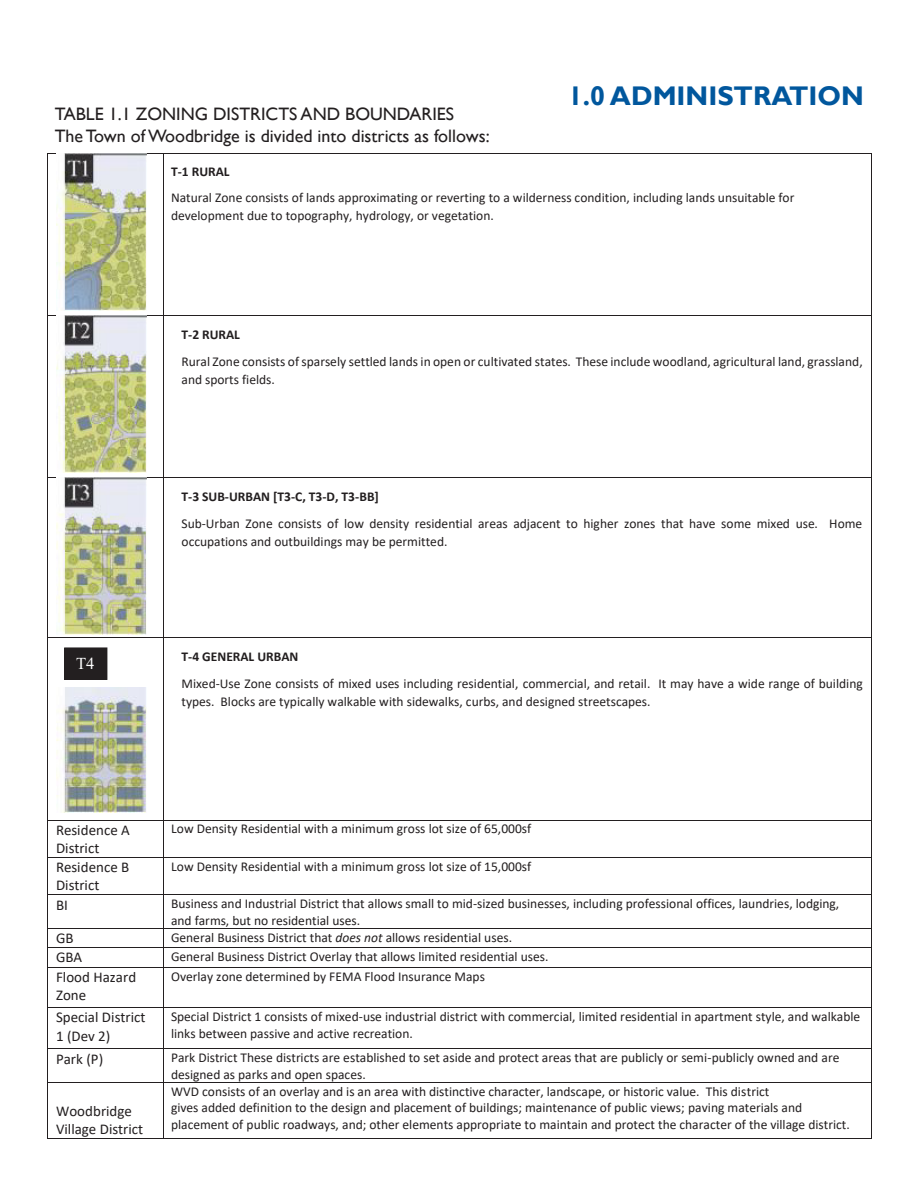
<style>
.page{position:relative;width:918px;height:1188px;background:#fff}
.page>*{position:absolute;margin:0;border:0;box-sizing:border-box;transform-origin:0 0}
.t1{font:700 27px "Gill Sans";color:#01579d}
.t2{font:18px "Gill Sans";color:#231f20}
.t3{font:16.5px "Times New Roman";color:#fff}
.t4{font:15px/18.3px "Calibri";color:#221e1f}
.t5{font:13.5px/16.5px "Calibri";color:#221e1f}
.t6{font:13.5px/27px "Calibri";color:#231f20}
.s1{font-weight:700;color:#221e1f}
.s2{font-style:italic}
</style>
<div class="page">
<hr style="left:48px;top:153px;width:115px;height:1px;background:#231f20">
<hr style="left:163px;top:153px;width:708px;height:1px;background:#231f20">
<hr style="left:48px;top:154px;width:1px;height:161px;background:#231f20">
<hr style="left:163px;top:154px;width:1px;height:161px;background:#231f20">
<hr style="left:871px;top:154px;width:1px;height:161px;background:#231f20">
<hr style="left:48px;top:315px;width:115px;height:1px;background:#231f20">
<hr style="left:163px;top:315px;width:708px;height:1px;background:#231f20">
<hr style="left:48px;top:316px;width:1px;height:161px;background:#231f20">
<hr style="left:163px;top:316px;width:1px;height:161px;background:#231f20">
<hr style="left:871px;top:316px;width:1px;height:161px;background:#231f20">
<hr style="left:48px;top:477px;width:115px;height:1px;background:#231f20">
<hr style="left:163px;top:477px;width:708px;height:1px;background:#231f20">
<hr style="left:48px;top:478px;width:1px;height:159px;background:#231f20">
<hr style="left:163px;top:478px;width:1px;height:159px;background:#231f20">
<hr style="left:871px;top:478px;width:1px;height:159px;background:#231f20">
<hr style="left:48px;top:637px;width:115px;height:1px;background:#231f20">
<hr style="left:163px;top:637px;width:708px;height:1px;background:#231f20">
<hr style="left:48px;top:638px;width:1px;height:182px;background:#231f20">
<hr style="left:163px;top:638px;width:1px;height:182px;background:#231f20">
<hr style="left:871px;top:638px;width:1px;height:182px;background:#231f20">
<hr style="left:48px;top:820px;width:115px;height:1px;background:#231f20">
<hr style="left:163px;top:820px;width:708px;height:1px;background:#231f20">
<hr style="left:48px;top:820px;width:1px;height:37px;background:#231f20">
<hr style="left:163px;top:820px;width:1px;height:37px;background:#231f20">
<hr style="left:871px;top:820px;width:1px;height:37px;background:#231f20">
<hr style="left:48px;top:857px;width:115px;height:1px;background:#231f20">
<hr style="left:163px;top:857px;width:708px;height:1px;background:#231f20">
<hr style="left:48px;top:858px;width:1px;height:36px;background:#231f20">
<hr style="left:163px;top:858px;width:1px;height:36px;background:#231f20">
<hr style="left:871px;top:858px;width:1px;height:36px;background:#231f20">
<hr style="left:48px;top:894px;width:115px;height:1px;background:#231f20">
<hr style="left:163px;top:894px;width:708px;height:1px;background:#231f20">
<hr style="left:48px;top:895px;width:1px;height:33px;background:#231f20">
<hr style="left:163px;top:895px;width:1px;height:33px;background:#231f20">
<hr style="left:871px;top:895px;width:1px;height:33px;background:#231f20">
<hr style="left:48px;top:928px;width:115px;height:1px;background:#231f20">
<hr style="left:163px;top:928px;width:708px;height:1px;background:#231f20">
<hr style="left:48px;top:947px;width:115px;height:1px;background:#231f20">
<hr style="left:163px;top:947px;width:708px;height:1px;background:#231f20">
<hr style="left:48px;top:967px;width:115px;height:1px;background:#231f20">
<svg style="left:163px;top:929px;width:1px;height:38px"></svg>
<hr style="left:163px;top:967px;width:708px;height:1px;background:#231f20">
<svg style="left:871px;top:928px;width:1px;height:40px"></svg>
<hr style="left:48px;top:968px;width:1px;height:39px;background:#231f20">
<hr style="left:163px;top:968px;width:1px;height:39px;background:#231f20">
<hr style="left:871px;top:968px;width:1px;height:39px;background:#231f20">
<hr style="left:48px;top:1007px;width:115px;height:1px;background:#231f20">
<hr style="left:163px;top:1007px;width:708px;height:1px;background:#231f20">
<hr style="left:48px;top:1008px;width:1px;height:41px;background:#231f20">
<hr style="left:163px;top:1008px;width:1px;height:41px;background:#231f20">
<hr style="left:871px;top:1008px;width:1px;height:41px;background:#231f20">
<hr style="left:48px;top:1049px;width:115px;height:1px;background:#231f20">
<hr style="left:163px;top:1049px;width:708px;height:1px;background:#231f20">
<hr style="left:48px;top:1049px;width:1px;height:33px;background:#231f20">
<hr style="left:163px;top:1049px;width:1px;height:33px;background:#231f20">
<hr style="left:871px;top:1049px;width:1px;height:33px;background:#231f20">
<hr style="left:48px;top:1082px;width:115px;height:1px;background:#231f20">
<hr style="left:163px;top:1082px;width:708px;height:1px;background:#231f20">
<hr style="left:48px;top:1083px;width:1px;height:55px;background:#231f20">
<hr style="left:48px;top:1138px;width:115px;height:1px;background:#231f20">
<hr style="left:163px;top:1083px;width:1px;height:55px;background:#231f20">
<hr style="left:163px;top:1138px;width:708px;height:1px;background:#231f20">
<hr style="left:871px;top:1083px;width:1px;height:55px;background:#231f20">
<img style="left:56px;top:154px;width:90px;height:156px">
<img style="left:56px;top:316px;width:90px;height:156px">
<img style="left:56px;top:478px;width:90px;height:156px">
<img style="left:56px;top:687px;width:90px;height:126px">
<div style="left:65px;top:648px;width:42px;height:31px;background:#231f20"></div>
<div style="left:64px;top:647px;width:43px;height:33px;border:1px solid #231f20"></div>
<p class="t1" style="left:568px;top:80px;width:297px">1.0 ADMINISTRATION</p>
<p class="t2" style="left:55px;top:104px;width:401px">TABLE 1.1 ZONING DISTRICTS AND BOUNDARIES</p>
<p class="t2" style="left:55px;top:125px;width:436px">The Town of Woodbridge is divided into districts as follows:</p>
<p class="t6" style="left:171px;top:158px;width:625px"><span class="s1">T-1 RURAL<br></span>Natural Zone consists of lands approximating or reverting to a wilderness condition, including lands unsuitable for</p>
<p class="t6" style="left:171px;top:202px;width:324px">development due to topography, hydrology, or vegetation.</p>
<p class="t6" style="left:182px;top:321px;width:683px"><span class="s1">T-2 RURAL<br></span>Rural Zone consists of sparsely settled lands in open or cultivated states. These include woodland, agricultural land, grassland,</p>
<p class="t6" style="left:182px;top:366px;width:95px">and sports fields.</p>
<p class="t3" style="left:76px;top:652px;width:20px">T4</p>
<p class="t6" style="left:182px;top:483px;width:682px"><span class="s1">T-3 SUB-URBAN [T3-C, T3-D, T3-BB]<br></span>Sub-Urban Zone consists of low density residential areas adjacent to higher zones that have some mixed use. Home</p>
<p class="t6" style="left:182px;top:528px;width:267px">occupations and outbuildings may be permitted.</p>
<p class="t6" style="left:182px;top:643px;width:683px"><span class="s1">T-4 GENERAL URBAN<br></span>Mixed-Use Zone consists of mixed uses including residential, commercial, and retail. It may have a wide range of building</p>
<p class="t6" style="left:182px;top:688px;width:471px">types. Blocks are typically walkable with sidewalks, curbs, and designed streetscapes.</p>
<p class="t4" style="left:56px;top:820px;width:75px">Residence A<br>District</p>
<p class="t5" style="left:171px;top:820px;width:362px">Low Density Residential with a minimum gross lot size of 65,000sf</p>
<p class="t4" style="left:56px;top:858px;width:75px">Residence B<br>District</p>
<p class="t5" style="left:171px;top:858px;width:362px">Low Density Residential with a minimum gross lot size of 15,000sf</p>
<p class="t4" style="left:56px;top:895px;width:13px">BI</p>
<p class="t5" style="left:171px;top:895px;width:670px">Business and Industrial District that allows small to mid-sized businesses, including professional offices, laundries, lodging, and farms, but no residential uses.</p>
<p class="t4" style="left:56px;top:929px;width:19px">GB</p>
<p class="t5" style="left:171px;top:929px;width:342px">General Business District that <span class="s2">does not</span> allows residential uses.</p>
<p class="t4" style="left:56px;top:948px;width:28px">GBA</p>
<p class="t5" style="left:171px;top:948px;width:379px">General Business District Overlay that allows limited residential uses.</p>
<p class="t4" style="left:56px;top:967px;width:82px">Flood Hazard<br>Zone</p>
<p class="t5" style="left:171px;top:967px;width:315px">Overlay zone determined by FEMA Flood Insurance Maps</p>
<p class="t4" style="left:56px;top:1008px;width:91px">Special District<br>1 (Dev 2)</p>
<p class="t5" style="left:171px;top:1008px;width:691px">Special District 1 consists of mixed-use industrial district with commercial, limited residential in apartment style, and walkable links between passive and active recreation.</p>
<p class="t4" style="left:56px;top:1049px;width:49px">Park (P)</p>
<p class="t5" style="left:171px;top:1049px;width:670px">Park District These districts are established to set aside and protect areas that are publicly or semi-publicly owned and are designed as parks and open spaces.</p>
<p class="t4" style="left:56px;top:1101px;width:89px">Woodbridge<br>Village District</p>
<p class="t5" style="left:171px;top:1083px;width:680px">WVD consists of an overlay and is an area with distinctive character, landscape, or historic value. This district<br>gives added definition to the design and placement of buildings; maintenance of public views; paving materials and placement of public roadways, and; other elements appropriate to maintain and protect the character of the village district.</p>
</div>
